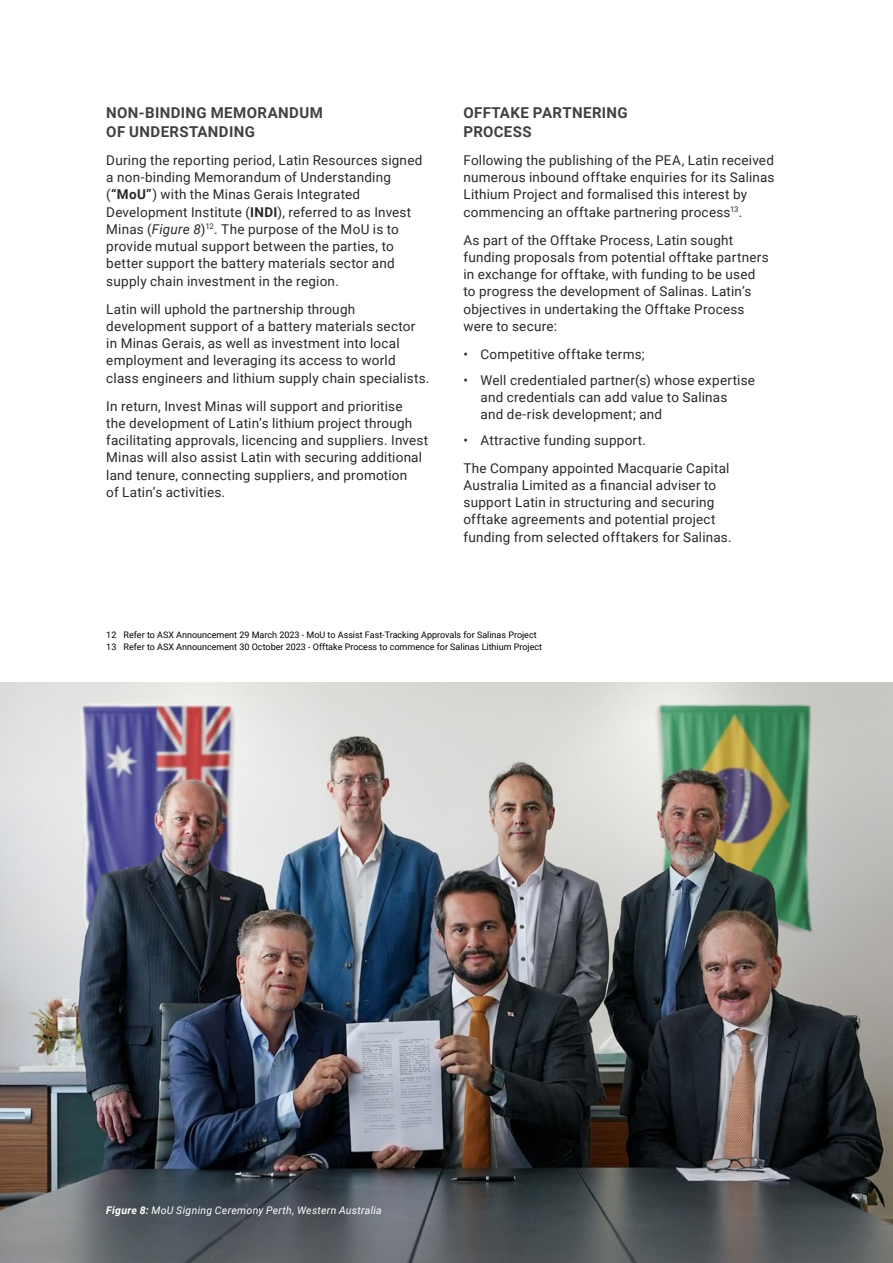
<style>
.page{position:relative;width:893px;height:1263px;background:#fff}
.page>*{position:absolute;margin:0;border:0;box-sizing:border-box;transform-origin:0 0}
.t1{font:700 15px/19.5px "Roboto";letter-spacing:.025em;color:#414042}
.t2{font:13.5px/17.2px "Roboto";letter-spacing:.015em;color:#292829}
.t3{font:italic 10.5px "Roboto";letter-spacing:.025em;color:#fff}
.t4{font:9px/12px "Roboto";color:#000}
.s1{font-weight:700}
.s2{font-style:italic}
</style>
<div class="page">
<img style="left:0;top:682px;width:893px;height:581px">
<p class="t1" style="left:106px;top:102px;width:218px">NON-BINDING MEMORANDUM<br>OF UNDERSTANDING</p>
<p class="t2" style="left:106px;top:151px;width:318px">During the reporting period, Latin Resources signed a non-binding Memorandum of Understanding (<span class="s1">“MoU”</span>) with the Minas Gerais Integrated Development Institute (<span class="s1">INDI</span>), referred to as Invest Minas (<span class="s2">Figure 8</span>)<sup>12</sup>. The purpose of the MoU is to provide mutual support between the parties, to better support the battery materials sector and supply chain investment in the region.</p>
<p class="t2" style="left:106px;top:300px;width:325px">Latin will uphold the partnership through development support of a battery materials sector in Minas Gerais, as well as investment into local employment and leveraging its access to world class engineers and lithium supply chain specialists.</p>
<p class="t2" style="left:106px;top:397px;width:323px">In return, Invest Minas will support and prioritise<br>the development of Latin’s lithium project through facilitating approvals, licencing and suppliers. Invest Minas will also assist Latin with securing additional land tenure, connecting suppliers, and promotion<br>of Latin’s activities.</p>
<p class="t1" style="left:463px;top:102px;width:166px">OFFTAKE PARTNERING<br>PROCESS</p>
<p class="t2" style="left:463px;top:151px;width:313px">Following the publishing of the PEA, Latin received numerous inbound offtake enquiries for its Salinas Lithium Project and formalised this interest by commencing an offtake partnering process<sup>13</sup>.</p>
<p class="t2" style="left:463px;top:231px;width:307px">As part of the Offtake Process, Latin sought funding proposals from potential offtake partners in exchange for offtake, with funding to be used to progress the development of Salinas. Latin’s objectives in undertaking the Offtake Process were to secure:</p>
<p class="t2" style="left:463px;top:345px;width:183px">• Competitive offtake terms;</p>
<p class="t2" style="left:480px;top:371px;width:276px;text-indent:-17px">• Well credentialed partner(s) whose expertise and credentials can add value to Salinas<br>and de-risk development; and</p>
<p class="t2" style="left:463px;top:425px;width:267px;line-height:27.9px">• Attractive funding support.<br>The Company appointed Macquarie Capital</p>
<p class="t2" style="left:463px;top:476px;width:270px">Australia Limited as a financial adviser to support Latin in structuring and securing offtake agreements and potential project funding from selected offtakers for Salinas.</p>
<p class="t4" style="left:106px;top:628px;width:437px">12 Refer to ASX Announcement 29 March 2023 - MoU to Assist Fast-Tracking Approvals for Salinas Project<br>13 Refer to ASX Announcement 30 October 2023 - Offtake Process to commence for Salinas Lithium Project</p>
<p class="t3" style="left:106px;top:1203px;width:277px"><span class="s1">Figure 8:</span> MoU Signing Ceremony Perth, Western Australia</p>
</div>
